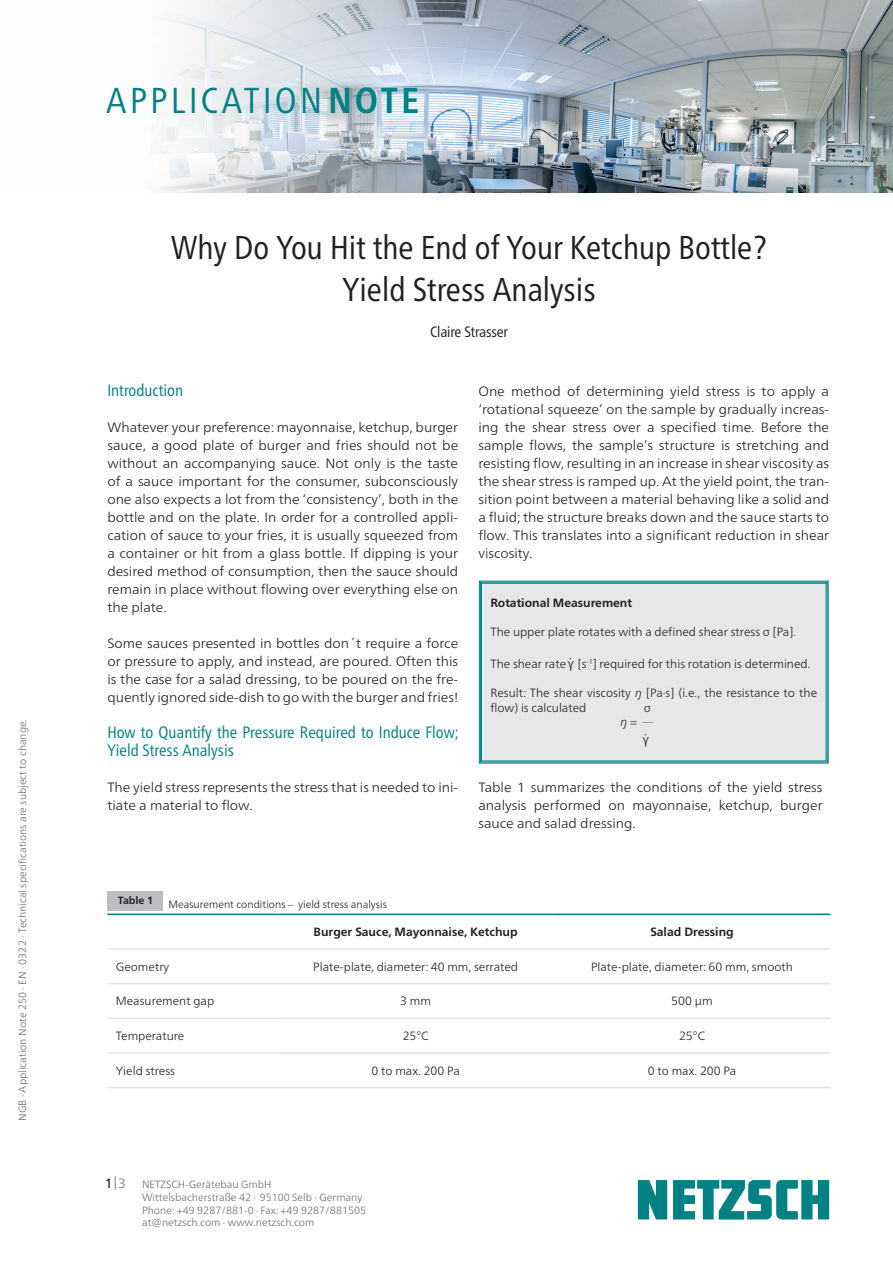
<style>
.page{position:relative;width:893px;height:1263px;background:#fff}
.page>*{position:absolute;margin:0;border:0;box-sizing:border-box;transform-origin:0 0}
.t1{font:condensed 36px "Frutiger Neue LTW1 G";letter-spacing:.095em;color:#008183}
.t2{font:condensed 33px/42px "Frutiger Neue LTW1 G";color:#231f20;text-align:center}
.t3{font:condensed 16.5px/18px "Frutiger Neue LTW1 G";color:#008183}
.t4{font:condensed 15px "Frutiger Neue LTW1 G";letter-spacing:-.01em;color:#231f20}
.t5{font:300 13.5px/18px "Frutiger Neue LTW1 G";color:#231f20;text-align:justify;scale:1.04 1}
.t6{font:300 13.5px "Frutiger Neue LTW1 G";color:#6c6d70}
.t7{font:300 13.5px "Frutiger Neue LTW1 G";color:#231f20}
.t8{font:300 12px/14.4px "Frutiger Neue LTW1 G";color:#231f20}
.t9{font:700 12px "Frutiger Neue LTW1 G";color:#231f20}
.t10{font:300 10.5px/12.8px "Frutiger Neue LTW1 G";color:#6c6d70}
.t11{font:300 10.5px "Frutiger Neue LTW1 G";color:#231f20}
.t12{font:700 10.5px "Frutiger Neue LTW1 G";color:#231f20}
.t13{font:300 7.05px "Frutiger Neue LTW1 G";color:#231f20}
.s1{font-weight:700}
.s2{font-size:13.5px}
.s3{font-style:italic}
.s4{font-style:italic;font-size:12px}
.s5{font-size:12px}
.s6{font-weight:400;color:#231f20}
</style>
<div class="page">
<svg style="left:638px;top:1180px;width:191px;height:39px"></svg>
<img style="left:157px;top:0;width:736px;height:192px">
<div style="left:107px;top:891px;width:56px;height:20px;background:#bcbdc0"></div>
<svg style="left:107px;top:915px;width:723px;height:139px"></svg>
<hr style="left:107px;top:948px;width:170px;height:2px;background:#e6e7e9">
<hr style="left:107px;top:983px;width:170px;height:1px;background:#e6e7e9">
<hr style="left:107px;top:1017px;width:170px;height:2px;background:#e6e7e9">
<hr style="left:107px;top:1052px;width:170px;height:1px;background:#e6e7e9">
<hr style="left:107px;top:1087px;width:170px;height:1px;background:#e6e7e9">
<hr style="left:277px;top:948px;width:277px;height:2px;background:#e1e2e4">
<hr style="left:554px;top:948px;width:276px;height:2px;background:#e1e2e4">
<hr style="left:277px;top:983px;width:277px;height:1px;background:#e1e2e4">
<hr style="left:554px;top:983px;width:276px;height:1px;background:#e1e2e4">
<hr style="left:277px;top:1017px;width:277px;height:2px;background:#e1e2e4">
<hr style="left:554px;top:1017px;width:276px;height:2px;background:#e1e2e4">
<hr style="left:277px;top:1052px;width:277px;height:1px;background:#e1e2e4">
<hr style="left:554px;top:1052px;width:276px;height:1px;background:#e1e2e4">
<hr style="left:277px;top:1087px;width:277px;height:1px;background:#e1e2e4">
<hr style="left:554px;top:1087px;width:276px;height:1px;background:#e1e2e4">
<hr style="left:107px;top:913px;width:170px;height:2px;background:#008183">
<hr style="left:277px;top:913px;width:277px;height:2px;background:#008183">
<hr style="left:554px;top:913px;width:276px;height:2px;background:#008183">
<div style="left:478px;top:580px;width:351px;height:184px;background:#e6e7e9"></div>
<div style="left:481px;top:583px;width:345px;height:178px;border:1px solid #008183"></div>
<p class="t10" style="left:16px;top:1121px;width:403px;rotate:-90deg">NGB · Application Note 250 · EN · 0322 · Technical specifications are subject to change.</p>
<h1 class="t1" style="left:106px;top:74px;width:314px">APPLICATION<span class="s1">NOTE</span></h1>
<h2 class="t2" style="left:171px;top:224px;width:597px">Why Do You Hit the End of Your Ketchup Bottle?<br>Yield Stress Analysis</h2>
<p class="t4" style="left:430px;top:321px;width:79px">Claire Strasser</p>
<p class="t3" style="left:107px;top:380px;width:77px">Introduction</p>
<p class="t5" style="left:107px;top:418px;width:339px">Whatever your preference: mayonnaise, ketchup, burger sauce, a good plate of burger and fries should not be without an accompanying sauce. Not only is the taste of a sauce important for the consumer, subconsciously one also expects a lot from the ‘consistency’, both in the bottle and on the plate. In order for a controlled appli&shy;cation of sauce to your fries, it is usually squeezed from a container or hit from a glass bottle. If dipping is your desired method of consumption, then the sauce should remain in place without flowing over everything else on the plate.</p>
<p class="t5" style="left:107px;top:634px;width:339px">Some sauces presented in bottles don´t require a force or pressure to apply, and instead, are poured. Often this is the case for a salad dressing, to be poured on the fre&shy;quently ignored side-dish to go with the burger and fries!</p>
<p class="t3" style="left:107px;top:722px;width:353px">How to Quantify the Pressure Required to Induce Flow;<br>Yield Stress Analysis</p>
<p class="t5" style="left:107px;top:778px;width:339px">The yield stress represents the stress that is needed to ini&shy;tiate a material to flow.</p>
<p class="t5" style="left:478px;top:382px;width:339px">One method of determining yield stress is to apply a ‘rotational squeeze’ on the sample by gradually increas&shy;ing the shear stress over a specified time. Before the sample flows, the sample’s structure is stretching and resisting flow, resulting in an increase in shear viscosity as the shear stress is ramped up. At the yield point, the tran&shy;sition point between a material behaving like a solid and a fluid; the structure breaks down and the sauce starts to flow. This translates into a significant reduction in shear viscosity.</p>
<p class="t9" style="left:490px;top:596px;width:143px">Rotational Measurement</p>
<p class="t8" style="left:490px;top:624px;width:307px">The upper plate rotates with a defined shear stress σ [Pa].</p>
<p class="t8" style="left:490px;top:657px;width:322px">The shear rate <span class="s2">γ</span><sup>·</sup> [s<sup>-1</sup>] required for this rotation is determined.</p>
<p class="t8" style="left:490px;top:686px;width:328px">Result: The shear viscosity <span class="s3">ŋ</span> [Pa·s] (i.e., the resistance to the flow) is calculated</p>
<p class="t8" style="left:644px;top:700px;width:9px">σ</p>
<p class="t13" style="left:620px;top:715px;width:34px"><span class="s4">ŋ</span> <span class="s5">=</span> ___</p>
<p class="t7" style="left:642px;top:730px;width:8px">γ·</p>
<p class="t5" style="left:478px;top:778px;width:332px">Table 1 summarizes the conditions of the yield stress analysis performed on mayonnaise, ketchup, burger sauce and salad dressing.</p>
<p class="t12" style="left:118px;top:894px;width:37px">Table 1</p>
<p class="t11" style="left:169px;top:898px;width:220px">Measurement conditions – yield stress analysis</p>
<p class="t9" style="left:314px;top:925px;width:206px">Burger Sauce, Mayonnaise, Ketchup</p>
<p class="t9" style="left:650px;top:925px;width:85px">Salad Dressing</p>
<p class="t8" style="left:116px;top:959px;width:55px">Geometry</p>
<p class="t8" style="left:313px;top:959px;width:206px">Plate-plate, diameter: 40 mm, serrated</p>
<p class="t8" style="left:591px;top:959px;width:203px">Plate-plate, diameter: 60 mm, smooth</p>
<p class="t8" style="left:116px;top:994px;width:100px">Measurement gap</p>
<p class="t8" style="left:400px;top:994px;width:32px">3 mm</p>
<p class="t8" style="left:671px;top:994px;width:43px">500 µm</p>
<p class="t8" style="left:116px;top:1028px;width:70px">Temperature</p>
<p class="t8" style="left:403px;top:1028px;width:27px">25°C</p>
<p class="t8" style="left:679px;top:1028px;width:27px">25°C</p>
<p class="t8" style="left:116px;top:1063px;width:61px">Yield stress</p>
<p class="t8" style="left:371px;top:1063px;width:90px">0 to max. 200 Pa</p>
<p class="t8" style="left:648px;top:1063px;width:90px">0 to max. 200 Pa</p>
<p class="t6" style="left:105px;top:1175px;width:23px"><span class="s6">1</span>|3</p>
<p class="t10" style="left:142px;top:1178px;width:226px">NETZSCH-Gerätebau GmbH Wittelsbacherstraße 42 ∙ 95100 Selb ∙ Germany Phone: +49 9287/881-0 ∙ Fax: +49 9287/881505 at@netzsch.com ∙ www.netzsch.com</p>
</div>
